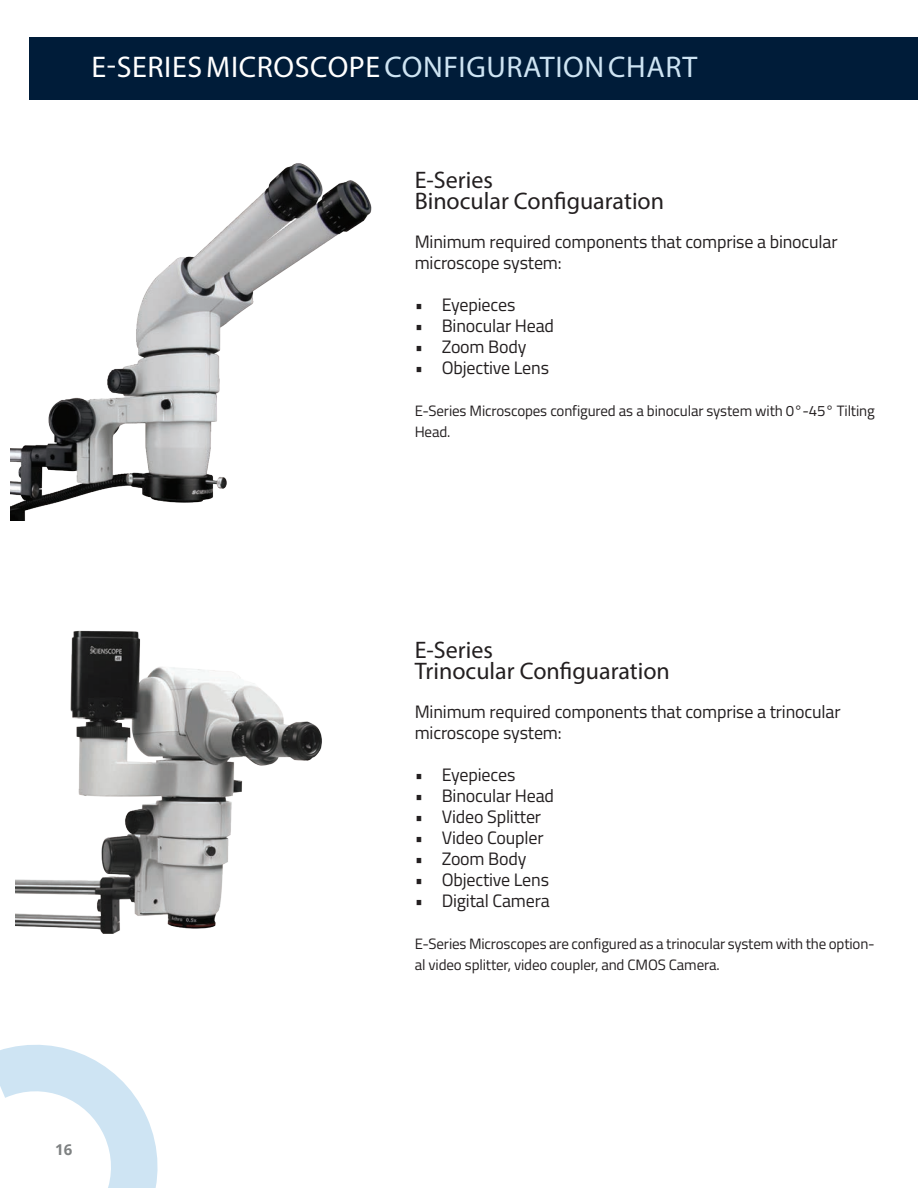
<style>
.page{position:relative;width:918px;height:1188px;background:#fff}
.page>*{position:absolute;margin:0;border:0;box-sizing:border-box;transform-origin:0 0}
.t1{font:30px "Myriad Pro";letter-spacing:.02em;color:#fff}
.t2{font:24px/21px "Myriad Pro";color:#231f20}
.t3{font:18px/21px "Titillium Web";letter-spacing:-.01em;color:#231f20}
.t4{font:15px/21px "Titillium Web";letter-spacing:-.01em;color:#231f20}
.t5{font:700 15px "Open Sans";color:#7e8182}
.s1{color:#cee4f3}
</style>
<div class="page">
<div style="left:29px;top:37px;width:889px;height:63px;background:#001c39"></div>
<img style="left:11px;top:163px;width:361px;height:358px">
<img style="left:15px;top:630px;width:307px;height:304px">
<svg style="left:0;top:1045px;width:148px;height:143px"></svg>
<h1 class="t1" style="left:92px;top:48px;width:607px">E-SERIES MICROSCOPE <span class="s1">CONFIGURATION CHART</span></h1>
<h2 class="t2" style="left:415px;top:169px;width:251px">E-Series<br>Binocular Configuaration</h2>
<p class="t3" style="left:415px;top:231px;width:424px">Minimum required components that comprise a binocular microscope system:</p>
<p class="t3" style="left:415px;top:294px;width:102px">• Eyepieces</p>
<p class="t3" style="left:415px;top:315px;width:141px">• Binocular Head</p>
<p class="t3" style="left:415px;top:336px;width:113px">• Zoom Body</p>
<p class="t3" style="left:415px;top:357px;width:136px">• Objective Lens</p>
<p class="t4" style="left:415px;top:400px;width:462px">E-Series Microscopes configured as a binocular system with 0°-45° Tilting<br>Head.</p>
<p class="t5" style="left:55px;top:1139px;width:19px">16</p>
<h2 class="t2" style="left:415px;top:639px;width:257px">E-Series<br>Trinocular Configuaration</h2>
<p class="t3" style="left:415px;top:700px;width:427px">Minimum required components that comprise a trinocular microscope system:</p>
<p class="t3" style="left:415px;top:763px;width:102px">• Eyepieces</p>
<p class="t3" style="left:415px;top:784px;width:141px">• Binocular Head</p>
<p class="t3" style="left:415px;top:805px;width:128px">• Video Splitter</p>
<p class="t3" style="left:415px;top:826px;width:130px">• Video Coupler</p>
<p class="t3" style="left:415px;top:847px;width:113px">• Zoom Body</p>
<p class="t3" style="left:415px;top:868px;width:136px">• Objective Lens</p>
<p class="t3" style="left:415px;top:889px;width:137px">• Digital Camera</p>
<p class="t4" style="left:415px;top:932px;width:462px">E-Series Microscopes are configured as a trinocular system with the option&shy;al video splitter, video coupler, and CMOS Camera.</p>
</div>
